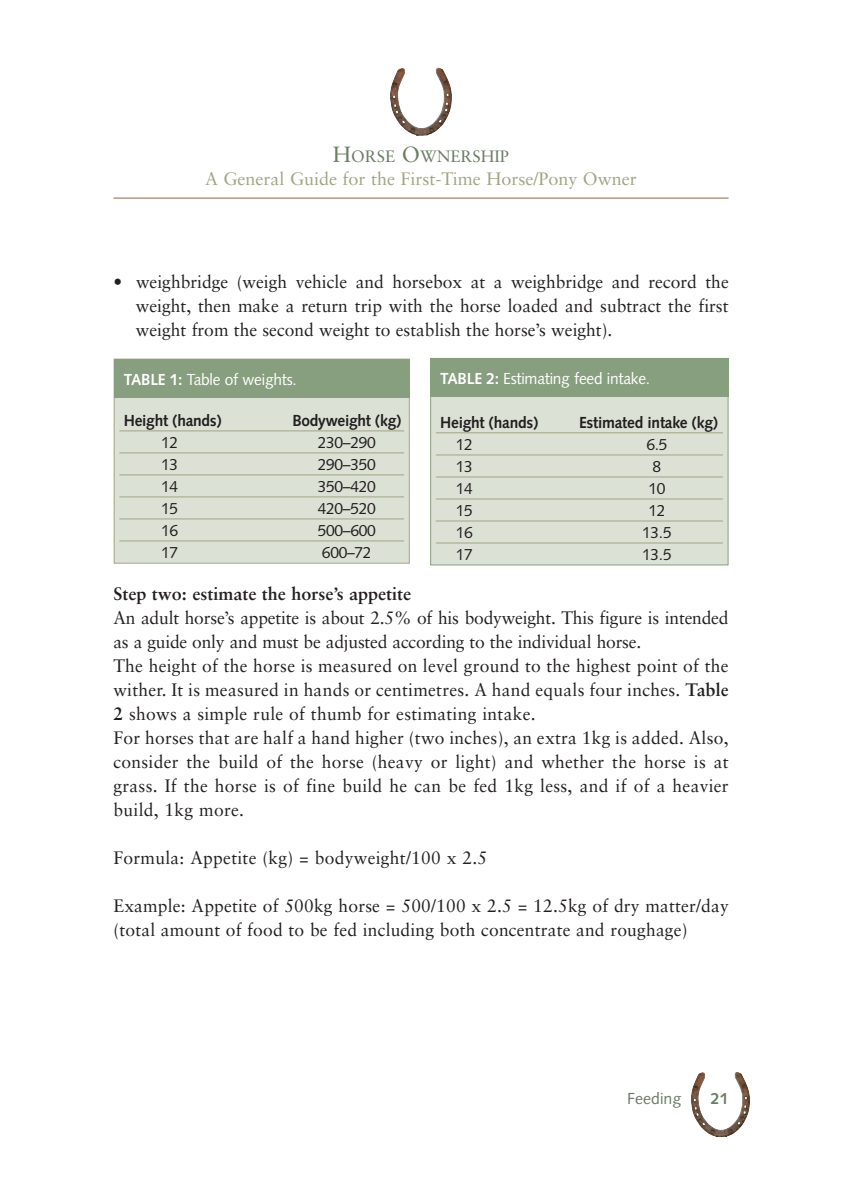
<style>
.page{position:relative;width:842px;height:1191px;background:#fff}
.page>*{position:absolute;margin:0;border:0;box-sizing:border-box;transform-origin:0 0}
.t1{font:18px/24px "Sabon";letter-spacing:.015em;color:#231f20}
.t2{font:18px "Sabon";color:#a2a484}
.t3{font:700 18px "Sabon";color:#231f20}
.t4{font:16.4px "Sabon";color:#6a7e64}
.t5{font:16px "Syntax";letter-spacing:-.015em;color:#231f20}
.t6{font:700 16px "Syntax";letter-spacing:-.015em;color:#231f20}
.t7{font:16px "Syntax";letter-spacing:-.015em;color:#fff}
.t8{font:16px "Syntax";color:#6a7e64}
.t9{font:700 16px "Syntax";color:#6a7e64}
.s1{font-size:22px}
.s2{font-weight:700}
</style>
<div class="page">
<img style="left:690px;top:1072px;width:60px;height:65px">
<img style="left:390px;top:67px;width:62px;height:69px">
<hr style="left:113px;top:198px;width:616px;height:1px;background:#93644c">
<div style="left:115px;top:359px;width:294px;height:203px;background:#dce1d6"></div>
<div style="left:114px;top:358px;width:296px;height:205px;border:1px solid #a2a484"></div>
<div style="left:115px;top:359px;width:295px;height:39px;background:#889f7f"></div>
<hr style="left:119px;top:430px;width:285px;height:1px;background:#a2a484">
<hr style="left:119px;top:452px;width:285px;height:1px;background:#a2a484">
<hr style="left:119px;top:474px;width:285px;height:1px;background:#a2a484">
<hr style="left:119px;top:496px;width:285px;height:1px;background:#a2a484">
<hr style="left:119px;top:518px;width:285px;height:1px;background:#a2a484">
<hr style="left:119px;top:540px;width:285px;height:1px;background:#a2a484">
<div style="left:431px;top:359px;width:297px;height:205px;background:#dce1d6"></div>
<div style="left:430px;top:358px;width:299px;height:207px;border:1px solid #889f7f"></div>
<div style="left:430px;top:359px;width:299px;height:38px;background:#889f7f"></div>
<hr style="left:436px;top:432px;width:287px;height:1px;background:#a2a484">
<hr style="left:436px;top:454px;width:287px;height:1px;background:#a2a484">
<hr style="left:436px;top:476px;width:287px;height:1px;background:#a2a484">
<hr style="left:436px;top:498px;width:287px;height:1px;background:#a2a484">
<hr style="left:436px;top:520px;width:287px;height:1px;background:#a2a484">
<hr style="left:436px;top:542px;width:287px;height:1px;background:#a2a484">
<p class="t4" style="left:333px;top:149px;width:178px"><span class="s1">H</span>ORSE <span class="s1">O</span>WNERSHIP</p>
<p class="t2" style="left:205px;top:171px;width:433px">A General Guide for the First-Time Horse/Pony Owner</p>
<p class="t1" style="left:136px;top:271px;width:594px;text-align:justify;text-indent:-22px">• weighbridge (weigh vehicle and horsebox at a weighbridge and record the weight, then make a return trip with the horse loaded and subtract the first weight from the second weight to establish the horse’s weight).</p>
<p class="t7" style="left:124px;top:373px;width:174px"><span class="s2">TABLE 1:</span> Table of weights.</p>
<p class="t6" style="left:124px;top:414px;width:99px">Height (hands)</p>
<p class="t6" style="left:292px;top:414px;width:110px">Bodyweight (kg)</p>
<p class="t5" style="left:161px;top:436px;width:19px">12</p>
<p class="t5" style="left:318px;top:436px;width:59px">230–290</p>
<p class="t5" style="left:161px;top:458px;width:19px">13</p>
<p class="t5" style="left:318px;top:458px;width:59px">290–350</p>
<p class="t5" style="left:161px;top:480px;width:19px">14</p>
<p class="t5" style="left:318px;top:480px;width:59px">350–420</p>
<p class="t5" style="left:161px;top:502px;width:19px">15</p>
<p class="t5" style="left:318px;top:502px;width:59px">420–520</p>
<p class="t5" style="left:161px;top:524px;width:19px">16</p>
<p class="t5" style="left:318px;top:524px;width:59px">500–600</p>
<p class="t5" style="left:161px;top:546px;width:19px">17</p>
<p class="t5" style="left:322px;top:546px;width:51px">600–72</p>
<p class="t7" style="left:440px;top:372px;width:211px"><span class="s2">TABLE 2:</span> Estimating feed intake.</p>
<p class="t6" style="left:440px;top:416px;width:99px">Height (hands)</p>
<p class="t6" style="left:579px;top:416px;width:140px">Estimated intake (kg)</p>
<p class="t5" style="left:456px;top:438px;width:18px">12</p>
<p class="t5" style="left:646px;top:438px;width:23px">6.5</p>
<p class="t5" style="left:456px;top:460px;width:18px">13</p>
<p class="t5" style="left:653px;top:460px;width:10px">8</p>
<p class="t5" style="left:456px;top:482px;width:18px">14</p>
<p class="t5" style="left:648px;top:482px;width:19px">10</p>
<p class="t5" style="left:456px;top:504px;width:18px">15</p>
<p class="t5" style="left:648px;top:504px;width:19px">12</p>
<p class="t5" style="left:456px;top:526px;width:18px">16</p>
<p class="t5" style="left:642px;top:526px;width:31px">13.5</p>
<p class="t5" style="left:456px;top:548px;width:18px">17</p>
<p class="t5" style="left:642px;top:548px;width:31px">13.5</p>
<p class="t3" style="left:113px;top:586px;width:299px">Step two: estimate the horse’s appetite</p>
<p class="t1" style="left:113px;top:607px;width:617px">An adult horse’s appetite is about 2.5% of his bodyweight. This figure is intended as a guide only and must be adjusted according to the individual horse.<br>The height of the horse is measured on level ground to the highest point of the wither. It is measured in hands or centimetres. A hand equals four inches. <span class="s2">Table 2</span> shows a simple rule of thumb for estimating intake.<br>For horses that are half a hand higher (two inches), an extra 1kg is added. Also, consider the build of the horse (heavy or light) and whether the horse is at grass. If the horse is of fine build he can be fed 1kg less, and if of a heavier build, 1kg more.</p>
<p class="t1" style="left:114px;top:847px;width:375px">Formula: Appetite (kg) = bodyweight/100 x 2.5</p>
<p class="t1" style="left:114px;top:895px;width:617px">Example: Appetite of 500kg horse = 500/100 x 2.5 = 12.5kg of dry matter/day (total amount of food to be fed including both concentrate and roughage)</p>
<p class="t8" style="left:627px;top:1092px;width:56px">Feeding</p>
<p class="t9" style="left:711px;top:1092px;width:19px">21</p>
</div>
